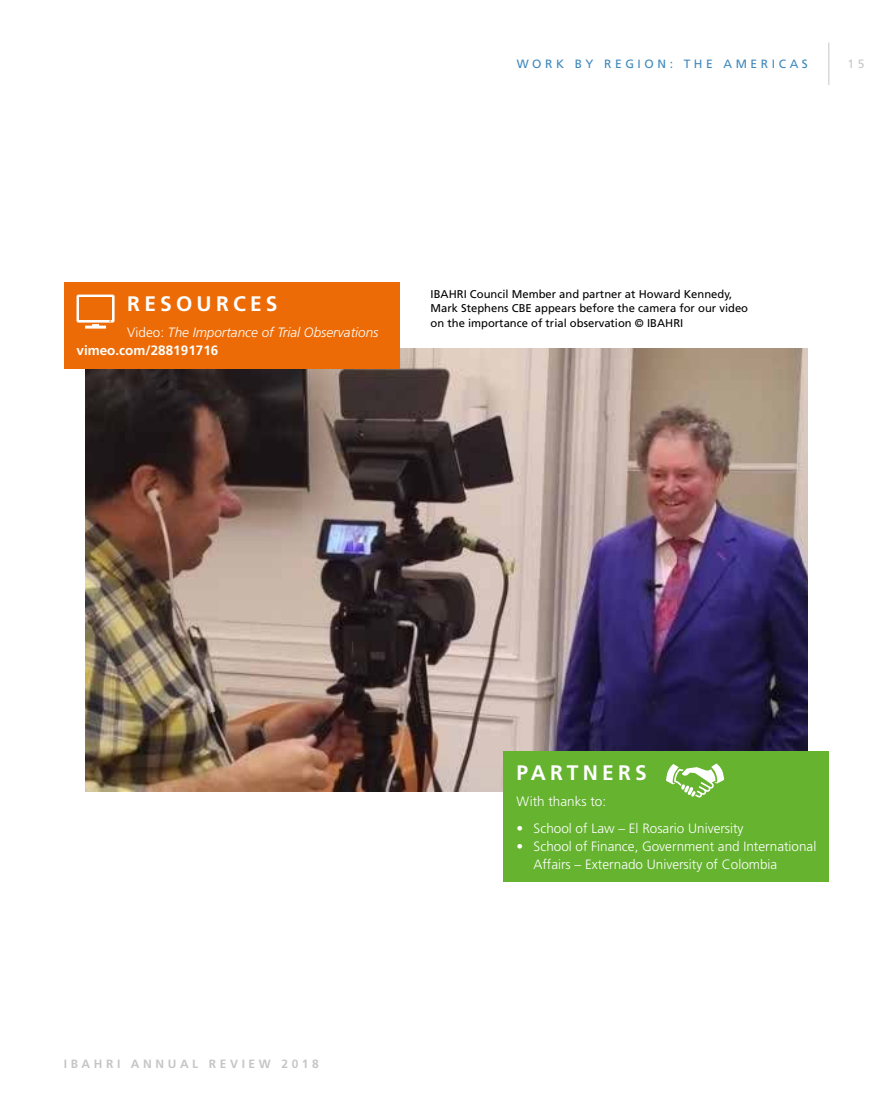
<style>
.page{position:relative;width:893px;height:1106px;background:#fff}
.page>*{position:absolute;margin:0;border:0;box-sizing:border-box;transform-origin:0 0}
.t1{font:700 21px "Frutiger";letter-spacing:.2em;color:#fff}
.t2{font:300 13.5px/18px "Frutiger";color:#fff}
.t3{font:italic 300 13.5px/18px "Frutiger";color:#fff}
.t4{font:12px "Frutiger";letter-spacing:.3em;color:#3e87bb}
.t5{font:700 12px "Frutiger";letter-spacing:.3em;color:#c6c6c6}
.t6{font:12px "Frutiger";color:#c6c6c6}
.t7{font:11.25px/14.2px "Frutiger";color:#000}
.s1{font-style:normal}
.s2{font-weight:700;font-style:normal}
</style>
<div class="page">
<hr style="left:828px;top:43px;width:1px;height:42px;background:#c6c6c6">
<img style="left:85px;top:349px;width:723px;height:442px">
<div style="left:504px;top:750px;width:325px;height:131px;background:#65b32e"></div>
<svg style="left:666px;top:763px;width:59px;height:34px"></svg>
<div style="left:64px;top:282px;width:336px;height:86px;background:#ed6b06"></div>
<svg style="left:77px;top:294px;width:38px;height:28px"></svg>
<svg style="left:85px;top:320px;width:26px;height:8px"></svg>
<div style="left:80px;top:297px;width:32px;height:22px;background:#ed6b06"></div>
<p class="t4" style="left:517px;top:57px;width:293px">WORK BY REGION: THE AMERICAS</p>
<p class="t6" style="left:847px;top:57px;width:18px">1 5</p>
<h1 class="t1" style="left:127px;top:291px;width:152px">RESOURCES</h1>
<p class="t3" style="left:77px;top:324px;width:303px;text-indent:51px"><span class="s1">Video:</span> The Importance of Trial Observations <span class="s2">vimeo.com/288191716</span></p>
<p class="t7" style="left:431px;top:287px;width:319px">IBAHRI Council Member and partner at Howard Kennedy,<br>Mark Stephens CBE appears before the camera for our video on the importance of trial observation © IBAHRI</p>
<p class="t5" style="left:64px;top:1056px;width:257px">IBAHRI ANNUAL REVIEW 2018</p>
<h1 class="t1" style="left:517px;top:760px;width:132px">PARTNERS</h1>
<p class="t2" style="left:517px;top:792px;width:91px">With thanks to:</p>
<p class="t2" style="left:517px;top:819px;width:229px">• School of Law – El Rosario University</p>
<p class="t2" style="left:534px;top:837px;width:284px;text-indent:-17px">• School of Finance, Government and International<br>Affairs – Externado University of Colombia</p>
</div>
